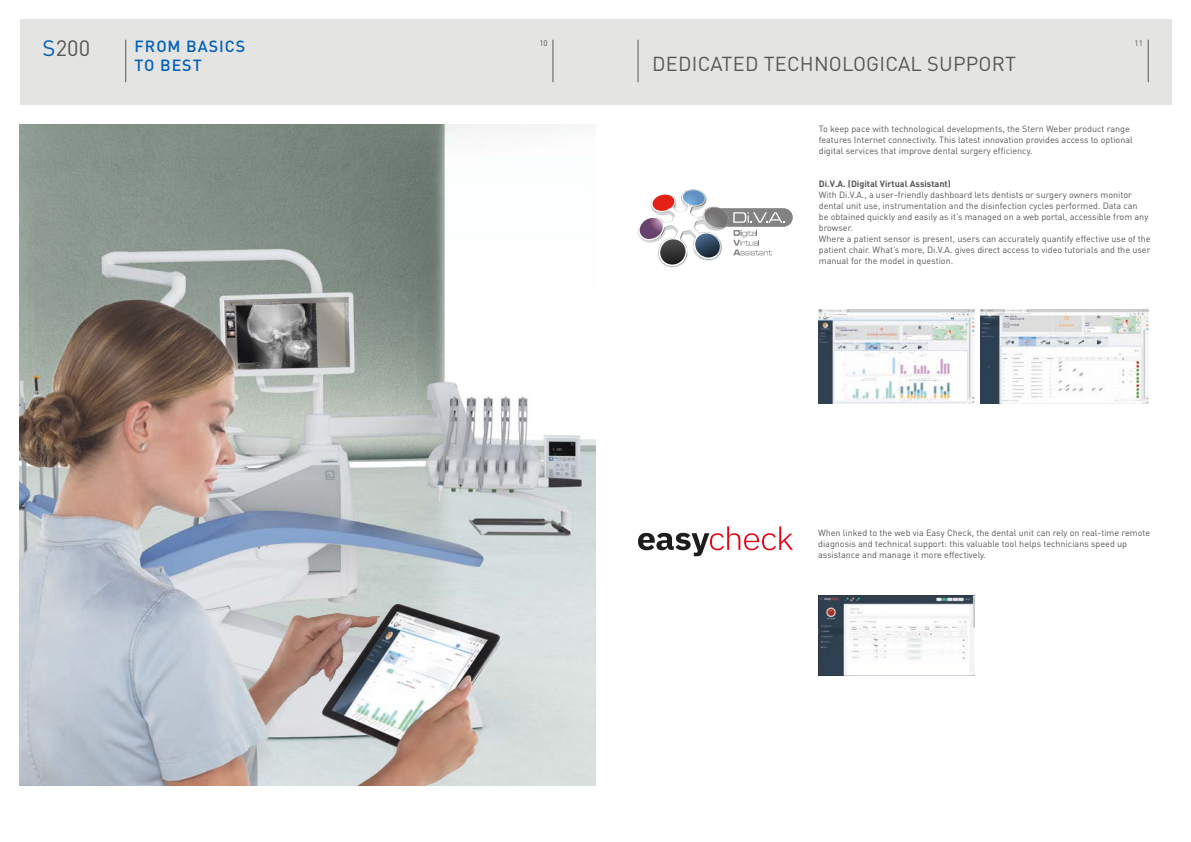
<style>
.page{position:relative;width:1191px;height:842px;background:#fff}
.page>*{position:absolute;margin:0;border:0;box-sizing:border-box;transform-origin:0 0}
.t1{font:22px "DIN Pro";color:#575756}
.t2{font:20px "DIN Pro";letter-spacing:.01em;color:#575756}
.t3{font:500 16px/19.2px "DIN Pro";letter-spacing:.06em;color:#005fb9}
.t4{font:9px/11px "DIN Pro";color:#575756}
.t5{font:700 9px "DIN Pro";color:#575756}
.t6{font:8px "DIN Pro";color:#575756}
.s1{color:#005fb9}
</style>
<div class="page">
<div style="left:20px;top:20px;width:1151px;height:85px;background:#e4e4e3"></div>
<hr style="left:125px;top:40px;width:1px;height:42px;background:#575756">
<hr style="left:553px;top:40px;width:1px;height:42px;background:#575756">
<hr style="left:1148px;top:40px;width:1px;height:42px;background:#575756">
<hr style="left:638px;top:40px;width:1px;height:42px;background:#575756">
<img style="left:20px;top:125px;width:575px;height:660px">
<img style="left:20px;top:267px;width:488px;height:518px">
<div style="left:710px;top:208px;width:83px;height:19px;background:#848384;border-radius:9px"></div>
<svg style="left:637px;top:189px;width:148px;height:79px"></svg>
<img style="left:819px;top:309px;width:155px;height:95px">
<img style="left:819px;top:595px;width:155px;height:80px">
<img style="left:980px;top:309px;width:168px;height:95px">
<svg style="left:638px;top:526px;width:155px;height:30px"></svg>
<h1 class="t1" style="left:43px;top:33px;width:49px"><span class="s1">S</span>200</h1>
<p class="t6" style="left:539px;top:37px;width:10px">10</p>
<p class="t6" style="left:1134px;top:37px;width:10px">11</p>
<h3 class="t3" style="left:135px;top:36px;width:112px">FROM BASICS<br>TO BEST</h3>
<h2 class="t2" style="left:652px;top:50px;width:365px">DEDICATED TECHNOLOGICAL SUPPORT</h2>
<p class="t4" style="left:819px;top:122px;width:315px">To keep pace with technological developments, the Stern Weber product range features Internet connectivity. This latest innovation provides access to optional digital services that improve dental surgery efficiency.</p>
<p class="t5" style="left:819px;top:177px;width:133px">Di.V.A. (Digital Virtual Assistant)</p>
<p class="t4" style="left:819px;top:188px;width:333px">With Di.V.A., a user-friendly dashboard lets dentists or surgery owners monitor dental unit use, instrumentation and the disinfection cycles performed. Data can<br>be obtained quickly and easily as it’s managed on a web portal, accessible from any browser.<br>Where a patient sensor is present, users can accurately quantify effective use of the patient chair. What’s more, Di.V.A. gives direct access to video tutorials and the user manual for the model in question.</p>
<p class="t4" style="left:818px;top:527px;width:333px">When linked to the web via Easy Check, the dental unit can rely on real-time remote diagnosis and technical support: this valuable tool helps technicians speed up assistance and manage it more effectively.</p>
</div>
